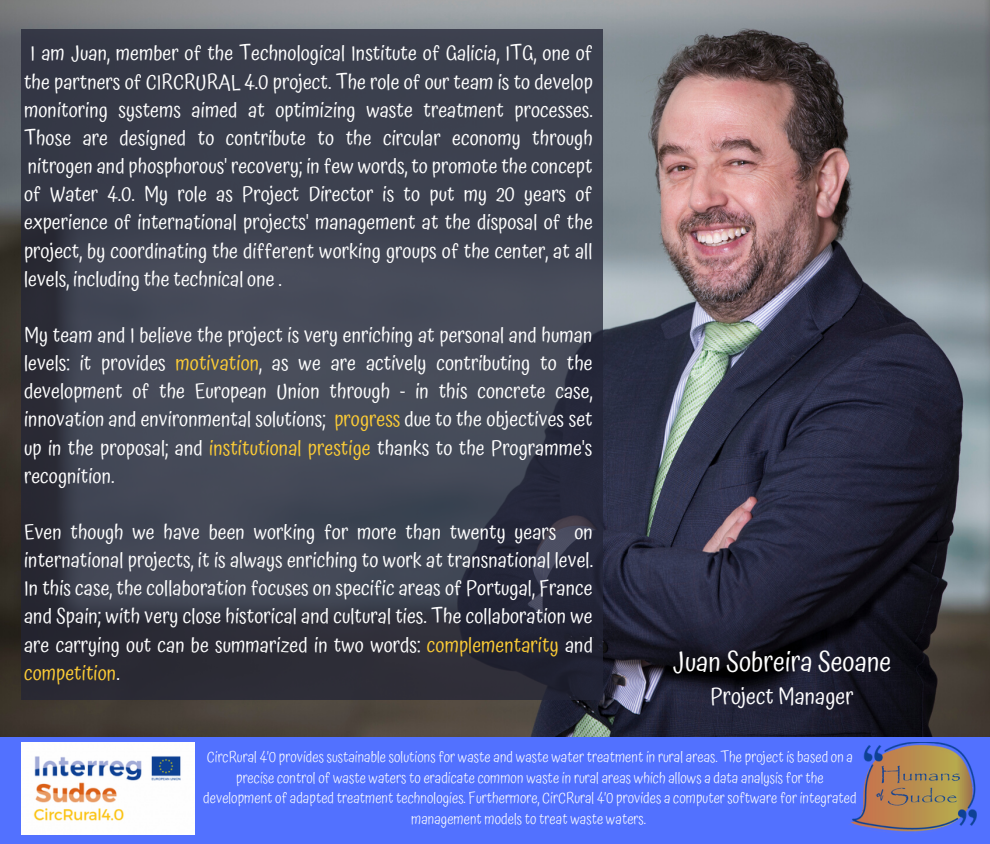
<style>
.page{position:relative;width:990px;height:844px;background:#5271ff}
.page>*{position:absolute;margin:0;border:0;box-sizing:border-box;transform-origin:0 0}
.t1{font:27.25px "Atma";color:#fff}
.t2{font:22.5px "Atma";color:#fff}
.t3{font:20.38px/28.1px "Atma";color:#fff;text-align:justify}
.t4{font:300 15px/20.9px "Atma";color:#fff;text-align:center}
.s1{color:#fbcb36}
.s2{color:#fefefd}
</style>
<div class="page">
<img style="left:849px;top:743px;width:128px;height:89px">
<img style="left:0;top:0;width:990px;height:736px">
<svg style="left:21px;top:29px;width:582px;height:670px;background:#3a3d4a"></svg>
<img style="left:21px;top:743px;width:174px;height:91px">
<p class="t3" style="left:24px;top:39px;width:570px;text-indent:7px">I am Juan, member of the Technological Institute of Galicia, ITG, one of the partners of CIRCRURAL 4.0 project. The role of our team is to develop monitoring systems aimed at optimizing waste treatment processes.<br>Those are designed to contribute to the circular economy through nitrogen and phosphorous' recovery; in few words, to promote the concept of Water 4.0. My role as Project Director is to put my 20 years of experience of international projects' management at the disposal of the project, by coordinating the different working groups of the center, at all levels, including the technical one .</p>
<p class="t3" style="left:24px;top:321px;width:570px">My team and I believe the project is very enriching at personal and human levels: it provides <span class="s1">motivation</span>, as we are actively contributing to the development of the European Union through - in this concrete case, innovation and environmental solutions; <span class="s1">progress</span> <span class="s2">due to the</span> objectives set up in the proposal; and <span class="s1">institutional prestige</span> thanks to the Programme's recognition.</p>
<p class="t3" style="left:24px;top:518px;width:571px">Even though we have been working for more than twenty years on international projects, it is always enriching to work at transnational level.<br>In this case, the collaboration focuses on specific areas of Portugal, France and Spain; with very close historical and cultural ties. The collaboration we are carrying out can be summarized in two words: <span class="s1">complementarity</span> and <span class="s1">competition</span>.</p>
<h1 class="t1" style="left:673px;top:646px;width:220px">Juan Sobreira Seoane</h1>
<p class="t2" style="left:711px;top:683px;width:144px">Project Manager</p>
<p class="t4" style="left:203px;top:746px;width:655px">CircRural 4’0 provides sustainable solutions for waste and waste water treatment in rural areas. The project is based on a precise control of waste waters to eradicate common waste in rural areas which allows a data analysis for the development of adapted treatment technologies. Furthermore, CirCRural 4’0 provides a computer software for integrated management models to treat waste waters.</p>
</div>
